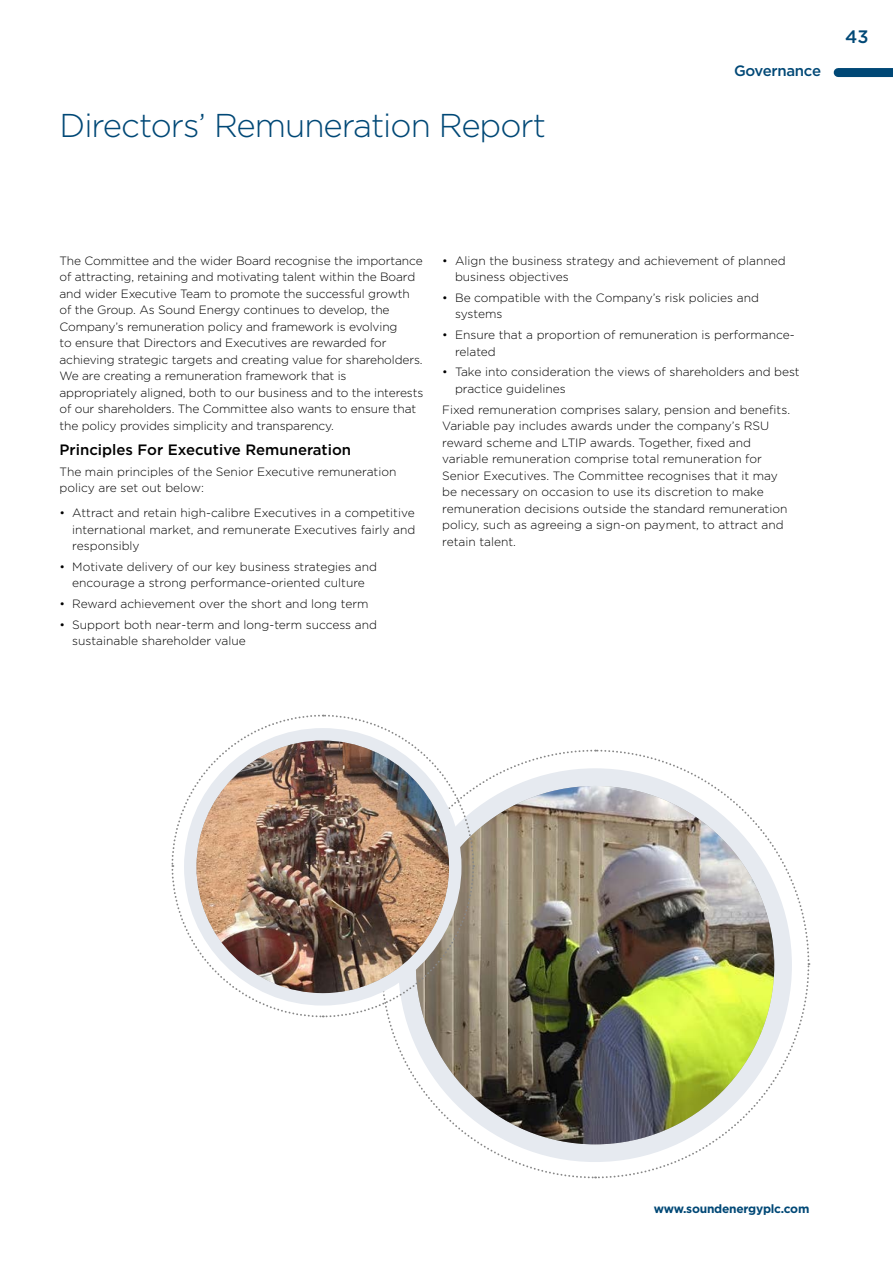
<style>
.page{position:relative;width:893px;height:1263px;background:#fff}
.page>*{position:absolute;margin:0;border:0;box-sizing:border-box;transform-origin:0 0}
.t1{font:300 33px "Gotham";letter-spacing:-.03em;color:#004876}
.t2{font:500 18px "Gotham";color:#004876}
.t3{font:500 15px "Gotham";color:#000}
.t4{font:500 15px "Gotham";letter-spacing:-.02em;color:#004876}
.t5{font:300 12px/16.5px "Gotham";color:#000}
.t6{font:700 12px "Gotham";letter-spacing:-.02em;color:#004876}
</style>
<div class="page">
<svg style="left:598px;top:964px;width:212px;height:215px"></svg>
<svg style="left:595px;top:749px;width:215px;height:212px"></svg>
<svg style="left:387px;top:1018px;width:208px;height:161px"></svg>
<div style="left:398px;top:768px;width:394px;height:394px;background:#e6eaf0;border-radius:50%"></div>
<img style="left:416px;top:786px;width:358px;height:358px;border-radius:179px">
<svg style="left:171px;top:714px;width:304px;height:304px"></svg>
<div style="left:184px;top:728px;width:277px;height:277px;background:#e6eaf0;border-radius:50%"></div>
<img style="left:196px;top:740px;width:253px;height:253px;border-radius:126px">
<div style="left:838px;top:68px;width:55px;height:9px;background:#004876"></div>
<h1 class="t1" style="left:60px;top:104px;width:488px">Directors’ Remuneration Report</h1>
<p class="t4" style="left:734px;top:61px;width:88px">Governance</p>
<h2 class="t2" style="left:845px;top:25px;width:25px">43</h2>
<p class="t5" style="left:60px;top:252px;width:365px">The Committee and the wider Board recognise the importance of attracting, retaining and motivating talent within the Board and wider Executive Team to promote the successful growth of the Group. As Sound Energy continues to develop, the Company’s remuneration policy and framework is evolving<br>to ensure that Directors and Executives are rewarded for achieving strategic targets and creating value for shareholders.<br>We are creating a remuneration framework that is appropriately aligned, both to our business and to the interests of our shareholders. The Committee also wants to ensure that the policy provides simplicity and transparency.</p>
<p class="t3" style="left:60px;top:440px;width:293px">Principles For Executive Remuneration</p>
<p class="t5" style="left:60px;top:463px;width:338px">The main principles of the Senior Executive remuneration policy are set out below:</p>
<p class="t5" style="left:72px;top:504px;width:345px;text-align:justify;text-indent:-13px">• Attract and retain high-calibre Executives in a competitive international market, and remunerate Executives fairly and responsibly</p>
<p class="t5" style="left:60px;top:558px;width:319px;text-align:center">• Motivate delivery of our key business strategies and encourage a strong performance-oriented culture</p>
<p class="t5" style="left:60px;top:595px;width:310px">• Reward achievement over the short and long term</p>
<p class="t5" style="left:72px;top:616px;width:306px;text-indent:-13px">• Support both near-term and long-term success and sustainable shareholder value</p>
<p class="t5" style="left:455px;top:252px;width:332px;text-indent:-13px">• Align the business strategy and achievement of planned business objectives</p>
<p class="t5" style="left:455px;top:289px;width:305px;text-indent:-13px">• Be compatible with the Company’s risk policies and systems</p>
<p class="t5" style="left:455px;top:326px;width:341px;text-indent:-13px">• Ensure that a proportion of remuneration is performance&shy;related</p>
<p class="t5" style="left:455px;top:364px;width:346px;text-indent:-13px">• Take into consideration the views of shareholders and best practice guidelines</p>
<p class="t5" style="left:442px;top:401px;width:349px">Fixed remuneration comprises salary, pension and benefits.<br>Variable pay includes awards under the company’s RSU reward scheme and LTIP awards. Together, fixed and variable remuneration comprise total remuneration for Senior Executives. The Committee recognises that it may be necessary on occasion to use its discretion to make remuneration decisions outside the standard remuneration policy, such as agreeing a sign-on payment, to attract and retain talent.</p>
<p class="t6" style="left:654px;top:1201px;width:157px">www.soundenergyplc.com</p>
</div>
